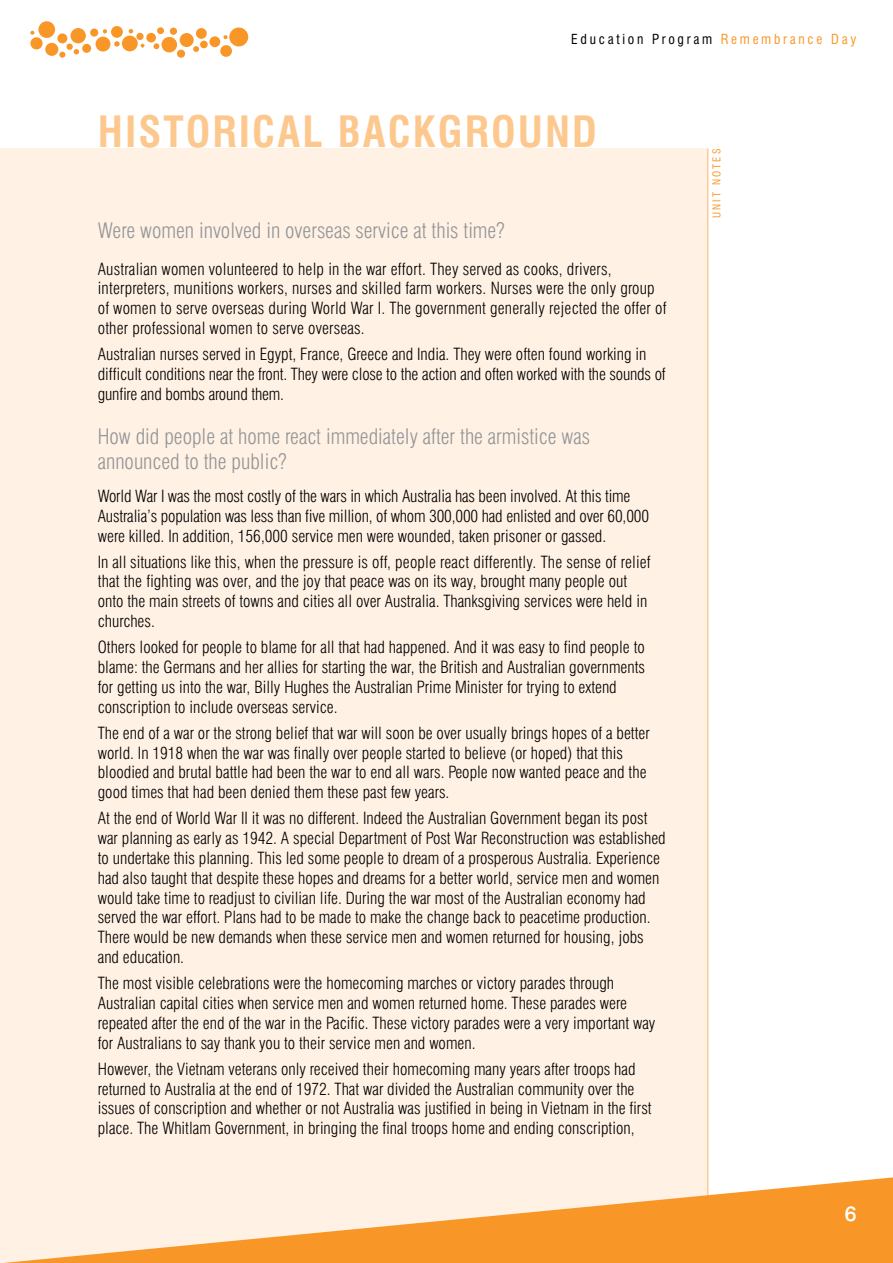
<style>
.page{position:relative;width:893px;height:1263px;background:#fff}
.page>*{position:absolute;margin:0;border:0;box-sizing:border-box;transform-origin:0 0}
.t1{font:700 condensed 42px "Swiss 721 BT";letter-spacing:.05em;color:#fdc88e}
.t2{font:300 condensed 21px/25.2px "Swiss 721 BT";color:#939598}
.t3{font:500 21px "Swiss 721 BT";color:#fff}
.t4{font:300 condensed 16.5px/19.8px "Swiss 721 BT";color:#000}
.t5{font:condensed 13.5px "Swiss 721 BT";letter-spacing:.2em;color:#000}
.t6{font:condensed 10.5px "Swiss 721 BT";letter-spacing:.2em;color:#f89728}
.s1{color:#f89728}
</style>
<div class="page">
<div style="left:0;top:149px;width:708px;height:1114px;background:#fff1e3"></div>
<hr style="left:707px;top:149px;width:1px;height:1111px;background:#fbb468">
<svg style="left:4px;top:1177px;width:889px;height:86px"></svg>
<div style="left:45px;top:43px;width:13px;height:13px;background:#f89728;border-radius:50%"></div>
<div style="left:66px;top:44px;width:7px;height:6px;background:#f89728;border-radius:50%"></div>
<div style="left:57px;top:33px;width:10px;height:10px;background:#f89728;border-radius:50%"></div>
<svg style="left:74px;top:49px;width:5px;height:5px"></svg>
<div style="left:71px;top:28px;width:15px;height:15px;background:#f89728;border-radius:50%"></div>
<div style="left:82px;top:44px;width:9px;height:9px;background:#f89728;border-radius:50%"></div>
<svg style="left:103px;top:29px;width:4px;height:4px"></svg>
<div style="left:96px;top:37px;width:14px;height:15px;background:#f89728;border-radius:50%"></div>
<div style="left:90px;top:29px;width:8px;height:8px;background:#f89728;border-radius:50%"></div>
<div style="left:111px;top:26px;width:12px;height:12px;background:#f89728;border-radius:50%"></div>
<svg style="left:114px;top:41px;width:6px;height:6px"></svg>
<div style="left:122px;top:36px;width:16px;height:15px;background:#f89728;border-radius:50%"></div>
<svg style="left:129px;top:29px;width:4px;height:4px"></svg>
<div style="left:136px;top:33px;width:8px;height:7px;background:#f89728;border-radius:50%"></div>
<svg style="left:141px;top:44px;width:3px;height:4px"></svg>
<div style="left:146px;top:33px;width:10px;height:9px;background:#f89728;border-radius:50%"></div>
<svg style="left:154px;top:43px;width:5px;height:6px"></svg>
<div style="left:157px;top:27px;width:7px;height:7px;background:#f89728;border-radius:50%"></div>
<div style="left:162px;top:37px;width:15px;height:15px;background:#f89728;border-radius:50%"></div>
<div style="left:170px;top:28px;width:7px;height:7px;background:#f89728;border-radius:50%"></div>
<div style="left:180px;top:33px;width:14px;height:14px;background:#f89728;border-radius:50%"></div>
<svg style="left:193px;top:46px;width:6px;height:6px"></svg>
<div style="left:196px;top:28px;width:11px;height:11px;background:#f89728;border-radius:50%"></div>
<div style="left:200px;top:41px;width:8px;height:7px;background:#f89728;border-radius:50%"></div>
<div style="left:209px;top:36px;width:11px;height:11px;background:#f89728;border-radius:50%"></div>
<div style="left:30px;top:37px;width:13px;height:12px;background:#f89728;border-radius:50%"></div>
<svg style="left:59px;top:52px;width:6px;height:6px"></svg>
<div style="left:38px;top:21px;width:17px;height:17px;background:#f89728;border-radius:50%"></div>
<div style="left:177px;top:50px;width:8px;height:8px;background:#f89728;border-radius:50%"></div>
<div style="left:220px;top:45px;width:12px;height:12px;background:#f89728;border-radius:50%"></div>
<svg style="left:224px;top:35px;width:4px;height:4px"></svg>
<div style="left:229px;top:28px;width:19px;height:18px;background:#f89728;border-radius:50%"></div>
<svg style="left:30px;top:31px;width:4px;height:4px"></svg>
<p class="t5" style="left:571px;top:31px;width:287px">Education Program <span class="s1">Remembrance Day</span></p>
<h1 class="t1" style="left:98px;top:107px;width:501px">HISTORICAL BACKGROUND</h1>
<p class="t2" style="left:98px;top:218px;width:408px">Were women involved in overseas service at this time?</p>
<p class="t4" style="left:98px;top:259px;width:570px">Australian women volunteered to help in the war effort. They served as cooks, drivers, interpreters, munitions workers, nurses and skilled farm workers. Nurses were the only group of women to serve overseas during World War I. The government generally rejected the offer of other professional women to serve overseas.</p>
<p class="t4" style="left:98px;top:344px;width:569px">Australian nurses served in Egypt, France, Greece and India. They were often found working in difficult conditions near the front. They were close to the action and often worked with the sounds of gunfire and bombs around them.</p>
<p class="t2" style="left:98px;top:424px;width:494px">How did people at home react immediately after the armistice was announced to the public?</p>
<p class="t4" style="left:98px;top:486px;width:553px">World War I was the most costly of the wars in which Australia has been involved. At this time<br>Australia’s population was less than five million, of whom 300,000 had enlisted and over 60,000 were killed. In addition, 156,000 service men were wounded, taken prisoner or gassed.</p>
<p class="t4" style="left:98px;top:552px;width:554px">In all situations like this, when the pressure is off, people react differently. The sense of relief that the fighting was over, and the joy that peace was on its way, brought many people out onto the main streets of towns and cities all over Australia. Thanksgiving services were held in churches.</p>
<p class="t4" style="left:98px;top:637px;width:549px">Others looked for people to blame for all that had happened. And it was easy to find people to blame: the Germans and her allies for starting the war, the British and Australian governments for getting us into the war, Billy Hughes the Australian Prime Minister for trying to extend conscription to include overseas service.</p>
<p class="t4" style="left:98px;top:723px;width:554px">The end of a war or the strong belief that war will soon be over usually brings hopes of a better world. In 1918 when the war was finally over people started to believe (or hoped) that this bloodied and brutal battle had been the war to end all wars. People now wanted peace and the good times that had been denied them these past few years.</p>
<p class="t4" style="left:98px;top:808px;width:569px">At the end of World War II it was no different. Indeed the Australian Government began its post war planning as early as 1942. A special Department of Post War Reconstruction was established to undertake this planning. This led some people to dream of a prosperous Australia. Experience had also taught that despite these hopes and dreams for a better world, service men and women would take time to readjust to civilian life. During the war most of the Australian economy had served the war effort. Plans had to be made to make the change back to peacetime production.<br>There would be new demands when these service men and women returned for housing, jobs and education.</p>
<p class="t4" style="left:98px;top:973px;width:559px">The most visible celebrations were the homecoming marches or victory parades through Australian capital cities when service men and women returned home. These parades were repeated after the end of the war in the Pacific. These victory parades were a very important way for Australians to say thank you to their service men and women.</p>
<p class="t4" style="left:98px;top:1059px;width:555px">However, the Vietnam veterans only received their homecoming many years after troops had returned to Australia at the end of 1972. That war divided the Australian community over the issues of conscription and whether or not Australia was justified in being in Vietnam in the first place. The Whitlam Government, in bringing the final troops home and ending conscription,</p>
<p class="t6" style="left:710px;top:218px;width:71px;rotate:-90deg">UNIT NOTES</p>
<p class="t3" style="left:845px;top:1200px;width:13px">6</p>
</div>
